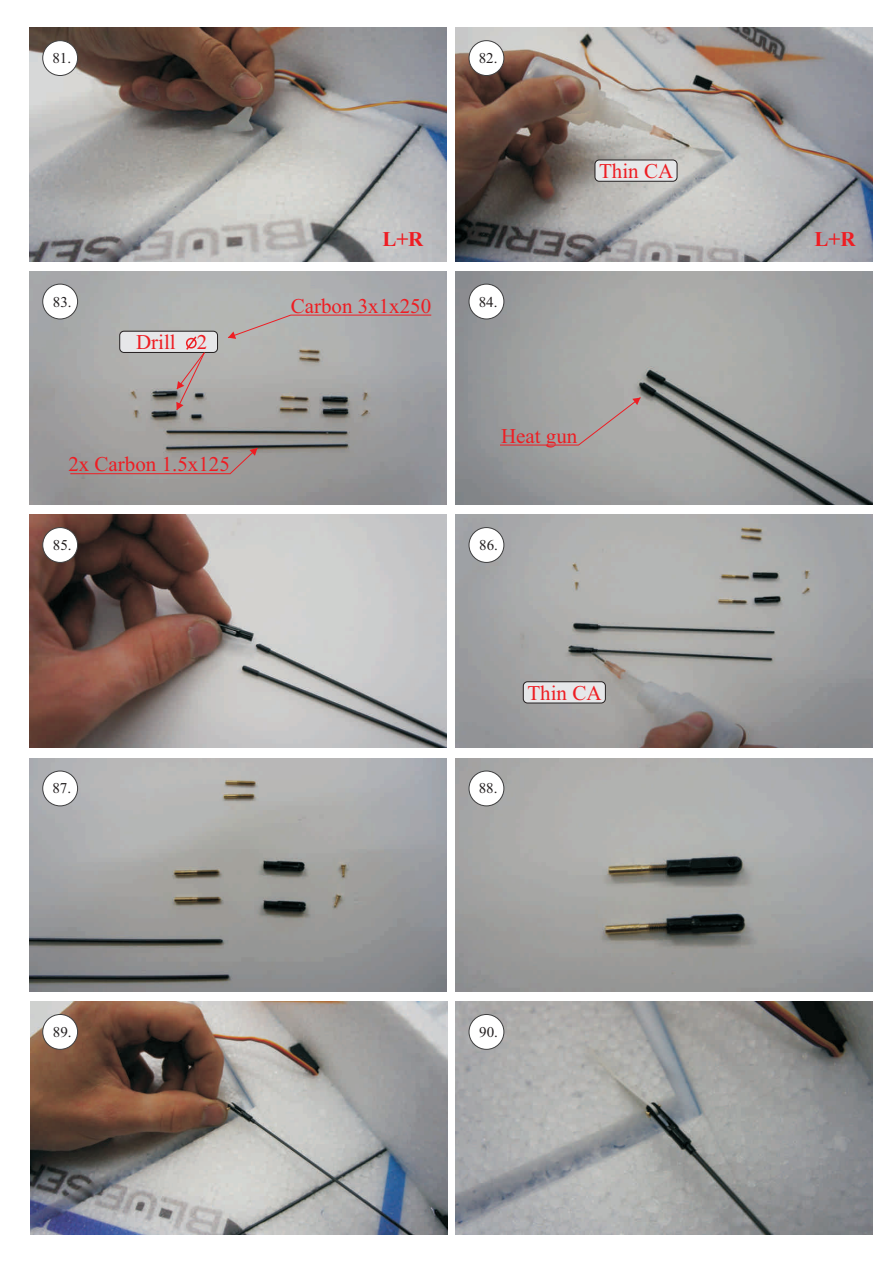
<style>
.page{position:relative;width:893px;height:1263px;background:#fff}
.page>*{position:absolute;margin:0;border:0;box-sizing:border-box;transform-origin:0 0}
.t1{font:21px "Times New Roman";color:#ee1d23}
.t2{font:700 21px "Times New Roman";color:#ee1d23}
.t3{font:15px "Times New Roman";color:#231f20}
</style>
<div class="page">
<img style="left:456px;top:1002px;width:416px;height:233px">
<img style="left:31px;top:1002px;width:417px;height:233px">
<img style="left:456px;top:758px;width:416px;height:233px">
<img style="left:30px;top:758px;width:417px;height:233px">
<img style="left:456px;top:515px;width:416px;height:233px">
<img style="left:30px;top:515px;width:417px;height:233px">
<img style="left:30px;top:28px;width:417px;height:233px">
<img style="left:456px;top:28px;width:416px;height:233px">
<img style="left:456px;top:271px;width:416px;height:233px">
<img style="left:30px;top:271px;width:417px;height:233px">
<div style="left:42px;top:40px;width:36px;height:36px;background:#fff;border:1px solid #3e3e3f;border-radius:50%"></div>
<div style="left:42px;top:284px;width:36px;height:35px;background:#fff;border:1px solid #3e3e3f;border-radius:50%"></div>
<div style="left:42px;top:527px;width:36px;height:36px;background:#fff;border:1px solid #3e3e3f;border-radius:50%"></div>
<div style="left:42px;top:771px;width:36px;height:35px;background:#fff;border:1px solid #3e3e3f;border-radius:50%"></div>
<div style="left:42px;top:1014px;width:36px;height:36px;background:#fff;border:1px solid #3e3e3f;border-radius:50%"></div>
<div style="left:469px;top:40px;width:35px;height:36px;background:#fff;border:1px solid #3e3e3f;border-radius:50%"></div>
<div style="left:469px;top:284px;width:35px;height:35px;background:#fff;border:1px solid #3e3e3f;border-radius:50%"></div>
<div style="left:469px;top:527px;width:35px;height:36px;background:#fff;border:1px solid #3e3e3f;border-radius:50%"></div>
<div style="left:469px;top:771px;width:35px;height:35px;background:#fff;border:1px solid #3e3e3f;border-radius:50%"></div>
<div style="left:469px;top:1014px;width:35px;height:36px;background:#fff;border:1px solid #3e3e3f;border-radius:50%"></div>
<svg style="left:500px;top:397px;width:141px;height:48px;background:#a4a1a0"></svg>
<svg style="left:228px;top:315px;width:204px;height:24px;background:#afaaaa"></svg>
<svg style="left:70px;top:447px;width:188px;height:27px;background:#9b9290"></svg>
<div style="left:523px;top:682px;width:83px;height:21px;background:#e6e7e9;border:1px solid #231f20;border-radius:4px"></div>
<div style="left:595px;top:160px;width:82px;height:21px;background:#e6e7e9;border:1px solid #231f20;border-radius:4px"></div>
<div style="left:120px;top:331px;width:98px;height:22px;background:#e6e7e9;border:1px solid #231f20;border-radius:4px"></div>
<svg style="left:176px;top:336px;width:29px;height:74px"></svg>
<p class="t3" style="left:52px;top:53px;width:20px">81.</p>
<p class="t3" style="left:479px;top:53px;width:20px">82.</p>
<p class="t1" style="left:599px;top:163px;width:76px">Thin CA</p>
<p class="t2" style="left:382px;top:231px;width:43px">L+R</p>
<p class="t2" style="left:814px;top:231px;width:43px">L+R</p>
<p class="t3" style="left:53px;top:296px;width:20px">83.</p>
<p class="t1" style="left:291px;top:299px;width:142px">Carbon 3x1x250</p>
<p class="t3" style="left:479px;top:296px;width:20px">84.</p>
<p class="t1" style="left:136px;top:335px;width:73px">Drill 2</p>
<p class="t1" style="left:501px;top:428px;width:78px">Heat gun</p>
<p class="t1" style="left:68px;top:457px;width:163px">2x Carbon 1.5x125</p>
<p class="t3" style="left:53px;top:540px;width:20px">85.</p>
<p class="t3" style="left:479px;top:540px;width:20px">86.</p>
<p class="t1" style="left:527px;top:685px;width:76px">Thin CA</p>
<p class="t3" style="left:52px;top:783px;width:20px">87.</p>
<p class="t3" style="left:479px;top:783px;width:20px">88.</p>
<p class="t3" style="left:53px;top:1026px;width:20px">89.</p>
<p class="t3" style="left:479px;top:1026px;width:20px">90.</p>
</div>
